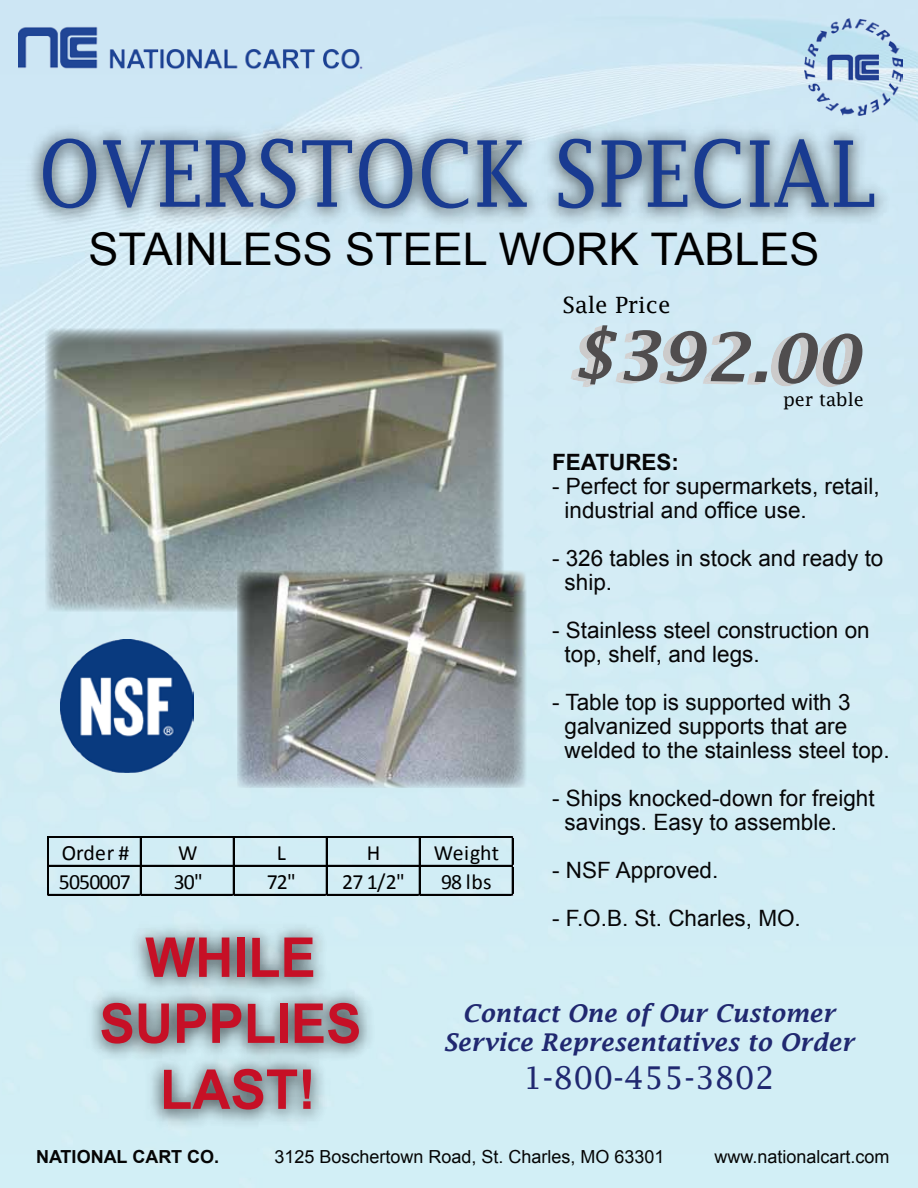
<style>
.page{position:relative;width:918px;height:1188px;background:#d2ecf5}
.page>*{position:absolute;margin:0;border:0;box-sizing:border-box;transform-origin:0 0}
.t1{font:45px "Arial";color:#000}
.t2{font:31.5px "Lucida Fax";color:#202870}
.t3{font:italic 600 24px/28.8px "Lucida Fax";color:#202870;text-align:center}
.t4{font:22.5px/24px "Arial";color:#060607}
.t5{font:700 22.5px "Arial";color:#060607}
.t6{font:22.5px "Lucida Fax";color:#000}
.t7{font:21.75px "Calibri";letter-spacing:-.02em;color:#000}
.t8{font:21.75px "Calibri";letter-spacing:-.04em;color:#000}
.t9{font:18px "Arial";color:#050505}
.t10{font:700 18px "Arial";color:#050505}
.t11{font:18px "Lucida Fax";color:#000}
</style>
<div class="page">
<svg style="left:571px;top:325px;width:291px;height:62px;background:#aab6bc"></svg>
<img style="left:79px;top:917px;width:303px;height:217px">
<svg style="left:145px;top:938px;width:84px;height:39px;background:#a85260"></svg>
<div style="left:237px;top:938px;width:8px;height:39px;background:#c61026"></div>
<svg style="left:252px;top:938px;width:61px;height:39px;background:#b26774"></svg>
<svg style="left:101px;top:1003px;width:31px;height:41px"></svg>
<svg style="left:139px;top:1004px;width:30px;height:40px"></svg>
<svg style="left:177px;top:1004px;width:29px;height:39px"></svg>
<svg style="left:212px;top:1004px;width:29px;height:39px"></svg>
<svg style="left:248px;top:1004px;width:27px;height:39px"></svg>
<div style="left:280px;top:1004px;width:7px;height:39px;background:#c61026"></div>
<svg style="left:295px;top:1003px;width:64px;height:41px;background:#a9515f"></svg>
<svg style="left:164px;top:1069px;width:133px;height:41px;background:#ac6d79"></svg>
<svg style="left:303px;top:1070px;width:8px;height:39px"></svg>
<img style="left:18px;top:23px;width:348px;height:51px">
<img style="left:45px;top:328px;width:459px;height:284px">
<img style="left:238px;top:570px;width:290px;height:218px">
<hr style="left:49px;top:836px;width:465px;height:2px;background:#000">
<hr style="left:49px;top:865px;width:465px;height:2px;background:#000">
<hr style="left:47px;top:836px;width:2px;height:60px;background:#000">
<hr style="left:140px;top:838px;width:2px;height:58px;background:#000">
<hr style="left:233px;top:838px;width:2px;height:58px;background:#000">
<hr style="left:326px;top:838px;width:2px;height:58px;background:#000">
<hr style="left:419px;top:838px;width:2px;height:58px;background:#000">
<hr style="left:49px;top:894px;width:465px;height:2px;background:#000">
<hr style="left:512px;top:838px;width:2px;height:58px;background:#000">
<img style="left:60px;top:639px;width:134px;height:134px">
<img style="left:20px;top:117px;width:877px;height:117px">
<svg style="left:43px;top:139px;width:53px;height:69px;background:#7890b4"></svg>
<svg style="left:103px;top:140px;width:97px;height:68px;background:#8097b6"></svg>
<svg style="left:206px;top:140px;width:47px;height:67px;background:#667ca4"></svg>
<svg style="left:261px;top:139px;width:35px;height:69px;background:#7489ae"></svg>
<svg style="left:302px;top:140px;width:50px;height:67px;background:#90a5c1"></svg>
<svg style="left:359px;top:139px;width:53px;height:69px;background:#7a92b4"></svg>
<svg style="left:422px;top:139px;width:46px;height:69px;background:#8aa2c1"></svg>
<svg style="left:477px;top:140px;width:50px;height:67px;background:#6e86ac"></svg>
<svg style="left:559px;top:139px;width:35px;height:69px;background:#6d86ac"></svg>
<svg style="left:602px;top:140px;width:40px;height:67px;background:#6a83aa"></svg>
<svg style="left:648px;top:140px;width:39px;height:67px;background:#6982a9"></svg>
<svg style="left:695px;top:139px;width:46px;height:70px;background:#89a2c1"></svg>
<svg style="left:750px;top:139px;width:124px;height:68px;background:#7e97b7"></svg>
<img style="left:804px;top:18px;width:98px;height:98px">
<h1 class="t1" style="left:89px;top:220px;width:733px">STAINLESS STEEL WORK TABLES</h1>
<p class="t7" style="left:62px;top:839px;width:69px">Order #</p>
<p class="t7" style="left:178px;top:839px;width:21px">W</p>
<p class="t7" style="left:277px;top:839px;width:11px">L</p>
<p class="t7" style="left:367px;top:839px;width:15px">H</p>
<p class="t7" style="left:434px;top:839px;width:67px">Weight</p>
<p class="t8" style="left:59px;top:868px;width:74px">5050007</p>
<p class="t7" style="left:174px;top:868px;width:31px">30"</p>
<p class="t7" style="left:267px;top:868px;width:31px">72"</p>
<p class="t7" style="left:342px;top:868px;width:64px">27 1/2"</p>
<p class="t7" style="left:441px;top:868px;width:52px">98 lbs</p>
<p class="t6" style="left:563px;top:292px;width:110px">Sale Price</p>
<p class="t11" style="left:783px;top:389px;width:83px">per table</p>
<p class="t5" style="left:552px;top:447px;width:129px">FEATURES:</p>
<p class="t4" style="left:565px;top:474px;width:317px;text-indent:-13px">- Perfect for supermarkets, retail, industrial and office use.</p>
<p class="t4" style="left:565px;top:546px;width:320px;text-indent:-13px">- 326 tables in stock and ready to ship.</p>
<p class="t4" style="left:565px;top:618px;width:307px;text-indent:-13px">- Stainless steel construction on top, shelf, and legs.</p>
<p class="t4" style="left:565px;top:690px;width:327px;text-indent:-13px">- Table top is supported with 3 galvanized supports that are welded to the stainless steel top.</p>
<p class="t4" style="left:565px;top:786px;width:312px;text-indent:-13px">- Ships knocked-down for freight savings. Easy to assemble.</p>
<p class="t4" style="left:552px;top:858px;width:168px">- NSF Approved.</p>
<p class="t4" style="left:552px;top:906px;width:250px">- F.O.B. St. Charles, MO.</p>
<p class="t3" style="left:444px;top:999px;width:412px">Contact One of Our Customer<br>Service Representatives to Order</p>
<h2 class="t2" style="left:523px;top:1059px;width:253px">1-800-455-3802</h2>
<p class="t10" style="left:36px;top:1144px;width:185px">NATIONAL CART CO.</p>
<p class="t9" style="left:274px;top:1145px;width:392px">3125 Boschertown Road, St. Charles, MO 63301</p>
<p class="t9" style="left:715px;top:1145px;width:177px">www.nationalcart.com</p>
</div>
